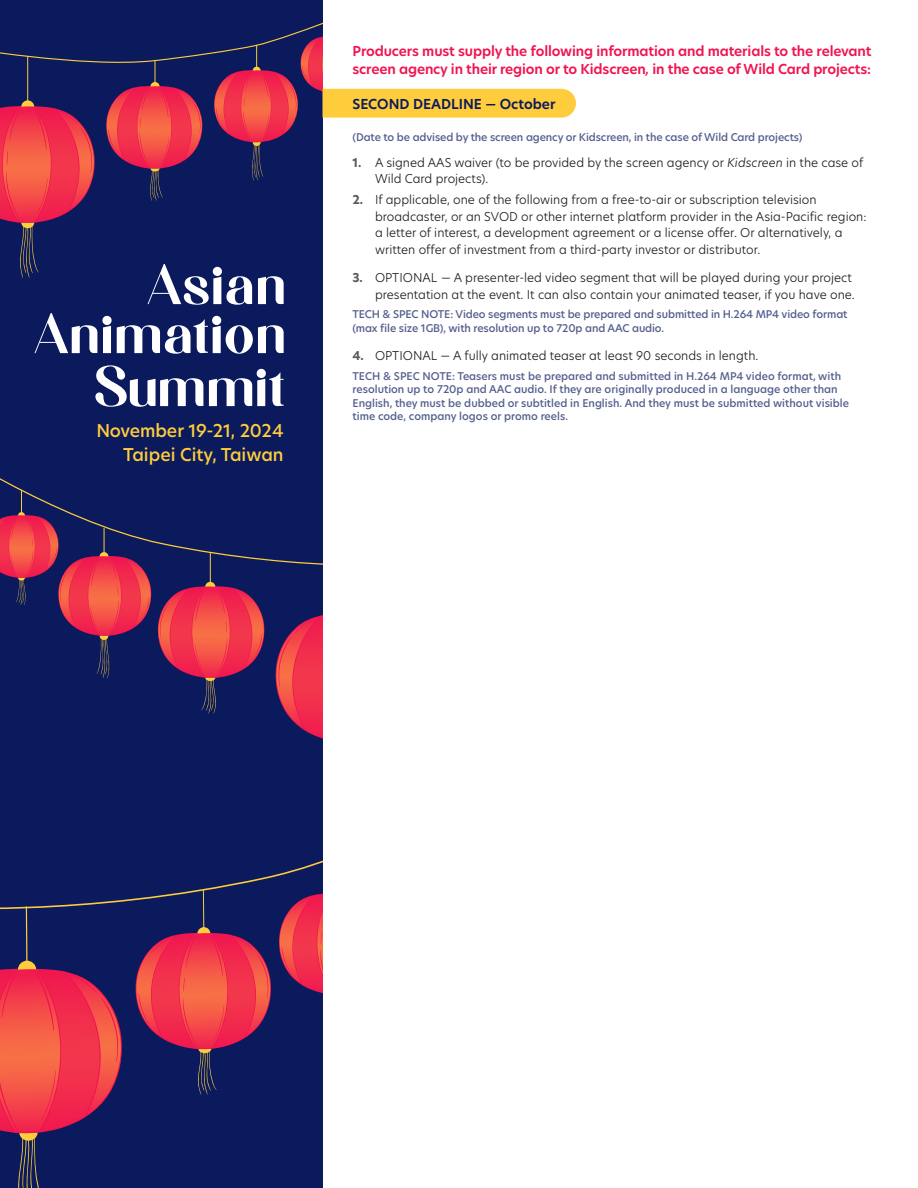
<style>
.page{position:relative;width:918px;height:1188px;background:#fff}
.page>*{position:absolute;margin:0;border:0;box-sizing:border-box;transform-origin:0 0}
.t1{font:500 17.4px/24.3px "New Hero";color:#ffcd3c;text-align:right}
.t2{font:600 13.5px/18px "New Hero";letter-spacing:-.01em;color:#f01450}
.t3{font:600 13.5px "New Hero";color:#0a1a5d}
.t4{font:300 12px/16.5px "New Hero";color:#1a1a1a}
.t5{font:500 10.5px/13.5px "New Hero";color:#535e8d}
.s1{font-style:italic}
.s2{font-weight:700;color:#58595b}
</style>
<div class="page">
<div style="left:0;top:0;width:322px;height:1188px;background:#0a1a5d"></div>
<svg style="left:275px;top:615px;width:47px;height:122px"></svg>
<svg style="left:4px;top:574px;width:261px;height:140px"></svg>
<svg style="left:0;top:478px;width:322px;height:96px"></svg>
<hr style="left:203px;top:890px;width:1px;height:38px;background:#ffcd3c">
<svg style="left:135px;top:927px;width:136px;height:168px"></svg>
<svg style="left:0;top:918px;width:122px;height:270px"></svg>
<svg style="left:279px;top:918px;width:43px;height:75px"></svg>
<svg style="left:0;top:737px;width:322px;height:181px"></svg>
<svg style="left:34px;top:313px;width:250px;height:41px"></svg>
<svg style="left:95px;top:365px;width:189px;height:42px"></svg>
<svg style="left:0;top:0;width:576px;height:305px"></svg>
<h1 class="t1" style="left:97px;top:418px;width:189px">November 19-21, 2024<br>Taipei City, Taiwan</h1>
<p class="t2" style="left:352px;top:42px;width:521px">Producers must supply the following information and materials to the relevant screen agency in their region or to Kidscreen<span class="s1">,</span> in the case of Wild Card projects:</p>
<p class="t3" style="left:352px;top:94px;width:205px">SECOND DEADLINE — October</p>
<p class="t5" style="left:352px;top:130px;width:451px">(Date to be advised by the screen agency or Kidscreen, in the case of Wild Card projects)</p>
<p class="t4" style="left:375px;top:154px;width:490px;text-indent:-22px"><span class="s2">1.</span> A signed AAS waiver (to be provided by the screen agency or <span class="s1">Kidscreen</span> in the case of<br>Wild Card projects).</p>
<p class="t4" style="left:375px;top:191px;width:493px;text-indent:-22px"><span class="s2">2.</span> If applicable, one of the following from a free-to-air or subscription television broadcaster, or an SVOD or other internet platform provider in the Asia-Pacific region: a letter of interest, a development agreement or a license offer. Or alternatively, a written offer of investment from a third-party investor or distributor.</p>
<p class="t4" style="left:352px;top:269px;width:504px;text-align:right"><span class="s2">3.</span> OPTIONAL — A presenter-led video segment that will be played during your project presentation at the event. It can also contain your animated teaser, if you have one.</p>
<p class="t5" style="left:352px;top:308px;width:497px">TECH &amp; SPEC NOTE: Video segments must be prepared and submitted in H.264 MP4 video format (max file size 1GB), with resolution up to 720p and AAC audio.</p>
<p class="t4" style="left:352px;top:347px;width:407px"><span class="s2">4.</span> OPTIONAL — A fully animated teaser at least 90 seconds in length.</p>
<p class="t5" style="left:352px;top:369px;width:498px">TECH &amp; SPEC NOTE: Teasers must be prepared and submitted in H.264 MP4 video format, with resolution up to 720p and AAC audio. If they are originally produced in a language other than English, they must be dubbed or subtitled in English. And they must be submitted without visible time code, company logos or promo reels.</p>
</div>
